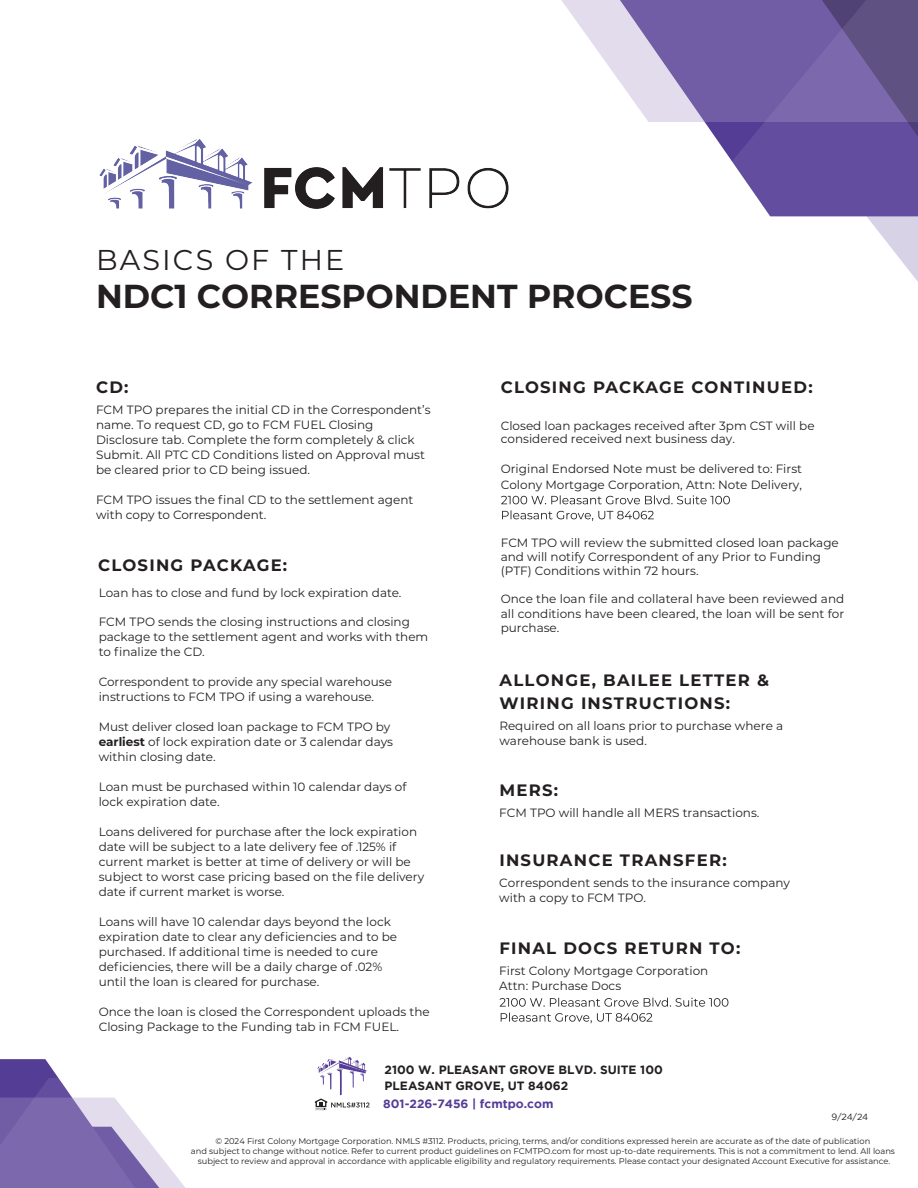
<style>
.page{position:relative;width:918px;height:1188px;background:#fff}
.page>*{position:absolute;margin:0;border:0;box-sizing:border-box;transform-origin:0 0}
.t1{font:700 33.15px "Montserrat";color:#231f20}
.t2{font:28.65px "Montserrat";letter-spacing:.075em;color:#231f20}
.t3{font:700 16.5px/22.5px "Montserrat";letter-spacing:.075em;color:#231f20}
.t4{font:12px/15px "Montserrat";color:#231f20}
.t5{font:700 12px/16.5px "Gotham";color:#231f20}
.t6{font:700 12px "Gotham";color:#553c97}
.t7{font:9px "Gotham";color:#231f20}
.t8{font:8.25px/9.9px "Montserrat";color:#201d1e;text-align:center}
.s1{font-weight:700}
</style>
<div class="page">
<svg style="left:561px;top:0;width:357px;height:282px"></svg>
<svg style="left:0;top:1059px;width:186px;height:129px"></svg>
<svg style="left:501px;top:495px;width:229px;height:9px"></svg>
<svg style="left:502px;top:510px;width:152px;height:11px"></svg>
<svg style="left:500px;top:998px;width:228px;height:9px"></svg>
<svg style="left:501px;top:1013px;width:151px;height:10px"></svg>
<img style="left:99px;top:139px;width:410px;height:70px">
<svg style="left:315px;top:1057px;width:55px;height:53px"></svg>
<h2 class="t2" style="left:96px;top:240px;width:250px">BASICS OF THE</h2>
<h1 class="t1" style="left:96px;top:272px;width:598px">NDC1 CORRESPONDENT PROCESS</h1>
<h3 class="t3" style="left:96px;top:375px;width:34px">CD:</h3>
<p class="t4" style="left:96px;top:402px;width:336px">FCM TPO prepares the initial CD in the Correspondent’s name. To request CD, go to FCM FUEL Closing Disclosure tab. Complete the form completely &amp; click Submit. All PTC CD Conditions listed on Approval must be cleared prior to CD being issued.</p>
<p class="t4" style="left:96px;top:492px;width:319px">FCM TPO issues the final CD to the settlement agent with copy to Correspondent.</p>
<h3 class="t3" style="left:98px;top:553px;width:191px">CLOSING PACKAGE:</h3>
<p class="t4" style="left:99px;top:585px;width:304px">Loan has to close and fund by lock expiration date.</p>
<p class="t4" style="left:99px;top:614px;width:331px">FCM TPO sends the closing instructions and closing package to the settlement agent and works with them to finalize the CD.</p>
<p class="t4" style="left:99px;top:674px;width:295px">Correspondent to provide any special warehouse instructions to FCM TPO if using a warehouse.</p>
<p class="t4" style="left:99px;top:719px;width:296px">Must deliver closed loan package to FCM TPO by <span class="s1">earliest</span> of lock expiration date or 3 calendar days within closing date.</p>
<p class="t4" style="left:99px;top:779px;width:309px">Loan must be purchased within 10 calendar days of lock expiration date.</p>
<p class="t4" style="left:99px;top:824px;width:327px">Loans delivered for purchase after the lock expiration date will be subject to a late delivery fee of .125% if current market is better at time of delivery or will be subject to worst case pricing based on the file delivery date if current market is worse.</p>
<p class="t4" style="left:99px;top:914px;width:300px">Loans will have 10 calendar days beyond the lock expiration date to clear any deficiencies and to be purchased. If additional time is needed to cure deficiencies, there will be a daily charge of .02% until the loan is cleared for purchase.</p>
<p class="t4" style="left:99px;top:1004px;width:332px">Once the loan is closed the Correspondent uploads the<br>Closing Package to the Funding tab in FCM FUEL.</p>
<h3 class="t3" style="left:501px;top:375px;width:313px">CLOSING PACKAGE CONTINUED:</h3>
<p class="t4" style="left:501px;top:420px;width:315px;line-height:12.3px">Closed loan packages received after 3pm CST will be considered received next business day.</p>
<p class="t4" style="left:501px;top:460px;width:303px;line-height:16.5px">Original Endorsed Note must be delivered to: First<br>Colony Mortgage Corporation, Attn: Note Delivery,</p>
<p class="t4" style="left:501px;top:535px;width:340px;line-height:14.1px">FCM TPO will review the submitted closed loan package and will notify Correspondent of any Prior to Funding (PTF) Conditions within 72 hours.</p>
<p class="t4" style="left:501px;top:592px;width:345px;line-height:14.1px;text-align:justify">Once the loan file and collateral have been reviewed and all conditions have been cleared, the loan will be sent for purchase.</p>
<h3 class="t3" style="left:499px;top:668px;width:271px">ALLONGE, BAILEE LETTER &amp;<br>WIRING INSTRUCTIONS:</h3>
<p class="t4" style="left:499px;top:718px;width:285px">Required on all loans prior to purchase where a warehouse bank is used.</p>
<h3 class="t3" style="left:499px;top:778px;width:60px">MERS:</h3>
<p class="t4" style="left:499px;top:805px;width:262px">FCM TPO will handle all MERS transactions.</p>
<h3 class="t3" style="left:499px;top:848px;width:229px">INSURANCE TRANSFER:</h3>
<p class="t4" style="left:499px;top:875px;width:292px">Correspondent sends to the insurance company with a copy to FCM TPO.</p>
<h3 class="t3" style="left:499px;top:936px;width:243px">FINAL DOCS RETURN TO:</h3>
<p class="t4" style="left:499px;top:963px;width:211px">First Colony Mortgage Corporation<br>Attn: Purchase Docs</p>
<p class="t5" style="left:385px;top:1061px;width:280px">2100 W. PLEASANT GROVE BLVD. SUITE 100<br>PLEASANT GROVE, UT 84062</p>
<p class="t6" style="left:383px;top:1097px;width:172px">801-226-7456 | fcmtpo.com</p>
<p class="t7" style="left:832px;top:1112px;width:38px">9/24/24</p>
<p class="t8" style="left:191px;top:1136px;width:706px">© 2024 First Colony Mortgage Corporation. NMLS #3112. Products, pricing, terms, and/or conditions expressed herein are accurate as of the date of publication<br>and subject to change without notice. Refer to current product guidelines on FCMTPO.com for most up-to-date requirements. This is not a commitment to lend. All loans subject to review and approval in accordance with applicable eligibility and regulatory requirements. Please contact your designated Account Executive for assistance.</p>
</div>
